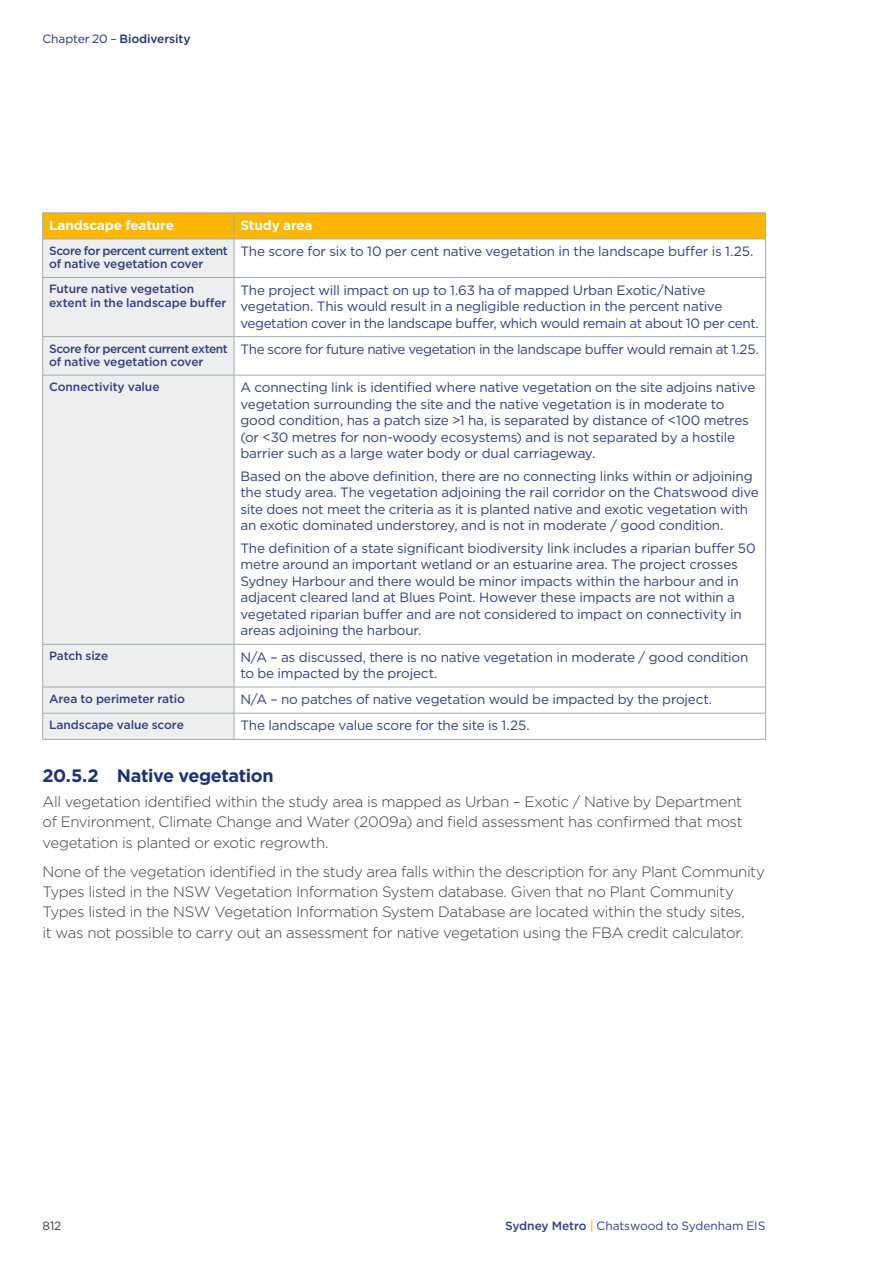
<style>
.page{position:relative;width:893px;height:1263px;background:#fff}
.page>*{position:absolute;margin:0;border:0;box-sizing:border-box;transform-origin:0 0}
.Heading_2{font:700 18px "Gotham";letter-spacing:-.025em;color:#1d3278}
.Text{font:300 15px/20.2px "Gotham";letter-spacing:-.025em;color:#3c3c3b;text-align:justify}
.Table_text{font:13.5px/16.5px "Gotham";letter-spacing:-.015em;color:#323f82}
.Table_text-2{font:13.5px "Gotham";letter-spacing:-.035em;color:#323f82}
.Table_head{font:700 13.5px "Gotham";letter-spacing:-.01em;color:#fff}
.Table_subhead{font:500 12px/13.5px "Gotham";letter-spacing:-.015em;color:#323f82}
.Table_subhead-2{font:500 12px/13.5px "Gotham";letter-spacing:-.035em;color:#323f82}
.t1{font:12px "Gotham";letter-spacing:-.005em;color:#323f82}
.t2{font:500 12px "Gotham";letter-spacing:-.01em;color:#1d3278}
.t3{font:12px "Gotham";color:#3c3c3b}
.s1{font-weight:400}
.s2{font-weight:500}
.s3{font-weight:500;color:#fcbd20}
</style>
<div class="page">
<div style="left:43px;top:240px;width:191px;height:499px;background:#edeeef"></div>
<svg style="left:235px;top:337px;width:530px;height:402px"></svg>
<hr style="left:43px;top:277px;width:191px;height:1px;background:#a1acaf">
<hr style="left:234px;top:277px;width:532px;height:1px;background:#a1acaf">
<hr style="left:43px;top:336px;width:191px;height:1px;background:#a1acaf">
<hr style="left:234px;top:336px;width:532px;height:1px;background:#a1acaf">
<hr style="left:43px;top:687px;width:191px;height:1px;background:#a1acaf">
<hr style="left:234px;top:687px;width:532px;height:1px;background:#a1acaf">
<hr style="left:43px;top:713px;width:191px;height:1px;background:#a1acaf">
<hr style="left:234px;top:713px;width:532px;height:1px;background:#a1acaf">
<hr style="left:765px;top:239px;width:1px;height:38px;background:#a1acaf">
<hr style="left:765px;top:278px;width:1px;height:58px;background:#a1acaf">
<hr style="left:765px;top:337px;width:1px;height:38px;background:#a1acaf">
<hr style="left:765px;top:644px;width:1px;height:43px;background:#a1acaf">
<svg style="left:765px;top:687px;width:1px;height:52px"></svg>
<hr style="left:234px;top:739px;width:532px;height:1px;background:#a1acaf">
<hr style="left:42px;top:239px;width:1px;height:38px;background:#a1acaf">
<hr style="left:234px;top:239px;width:1px;height:38px;background:#a1acaf">
<hr style="left:42px;top:278px;width:1px;height:58px;background:#a1acaf">
<hr style="left:234px;top:278px;width:1px;height:58px;background:#a1acaf">
<hr style="left:42px;top:337px;width:1px;height:38px;background:#a1acaf">
<hr style="left:234px;top:337px;width:1px;height:38px;background:#a1acaf">
<hr style="left:42px;top:644px;width:1px;height:43px;background:#a1acaf">
<hr style="left:234px;top:644px;width:1px;height:43px;background:#a1acaf">
<svg style="left:42px;top:687px;width:1px;height:52px"></svg>
<svg style="left:234px;top:687px;width:1px;height:52px"></svg>
<hr style="left:43px;top:739px;width:191px;height:1px;background:#a1acaf">
<svg style="left:42px;top:213px;width:724px;height:26px;background:#f6b507"></svg>
<hr style="left:43px;top:239px;width:191px;height:1px;background:#a1acaf">
<hr style="left:234px;top:239px;width:532px;height:1px;background:#a1acaf">
<hr style="left:43px;top:375px;width:191px;height:1px;background:#a1acaf">
<hr style="left:42px;top:375px;width:1px;height:269px;background:#a1acaf">
<hr style="left:43px;top:644px;width:191px;height:1px;background:#a1acaf">
<hr style="left:234px;top:375px;width:532px;height:1px;background:#a1acaf">
<hr style="left:234px;top:375px;width:1px;height:269px;background:#a1acaf">
<hr style="left:765px;top:375px;width:1px;height:269px;background:#a1acaf">
<hr style="left:234px;top:644px;width:532px;height:1px;background:#a1acaf">
<p class="t2" style="left:43px;top:31px;width:150px"><span class="s1">Chapter 20 –</span> Biodiversity</p>
<p class="Table_head" style="left:49px;top:216px;width:126px">Landscape feature</p>
<p class="Table_head" style="left:240px;top:216px;width:74px">Study area</p>
<p class="Table_subhead-2" style="left:49px;top:244px;width:180px">Score for percent current extent of native vegetation cover</p>
<p class="Table_text" style="left:240px;top:243px;width:514px">The score for six to 10 per cent native vegetation in the landscape buffer is 1.25.</p>
<p class="Table_subhead" style="left:49px;top:282px;width:179px">Future native vegetation extent in the landscape buffer</p>
<p class="Table_text" style="left:240px;top:281px;width:520px">The project will impact on up to 1.63 ha of mapped Urban Exotic/Native vegetation. This would result in a negligible reduction in the percent native vegetation cover in the landscape buffer, which would remain at about 10 per cent.</p>
<p class="Table_subhead-2" style="left:49px;top:341px;width:180px">Score for percent current extent of native vegetation cover</p>
<p class="Table_text-2" style="left:240px;top:340px;width:520px">The score for future native vegetation in the landscape buffer would remain at 1.25.</p>
<p class="Table_subhead" style="left:49px;top:380px;width:112px">Connectivity value</p>
<p class="Table_text" style="left:240px;top:379px;width:516px">A connecting link is identified where native vegetation on the site adjoins native vegetation surrounding the site and the native vegetation is in moderate to good condition, has a patch size &gt;1 ha, is separated by distance of &lt;100 metres (or &lt;30 metres for non-woody ecosystems) and is not separated by a hostile barrier such as a large water body or dual carriageway.</p>
<p class="Table_text" style="left:240px;top:467px;width:520px">Based on the above definition, there are no connecting links within or adjoining the study area. The vegetation adjoining the rail corridor on the Chatswood dive site does not meet the criteria as it is planted native and exotic vegetation with an exotic dominated understorey, and is not in moderate / good condition.</p>
<p class="Table_text" style="left:240px;top:539px;width:517px">The definition of a state significant biodiversity link includes a riparian buffer 50 metre around an important wetland or an estuarine area. The project crosses Sydney Harbour and there would be minor impacts within the harbour and in adjacent cleared land at Blues Point. However these impacts are not within a vegetated riparian buffer and are not considered to impact on connectivity in areas adjoining the harbour.</p>
<p class="Table_subhead" style="left:49px;top:649px;width:61px">Patch size</p>
<p class="Table_text" style="left:240px;top:648px;width:509px">N/A – as discussed, there is no native vegetation in moderate / good condition to be impacted by the project.</p>
<p class="Table_subhead" style="left:49px;top:692px;width:137px">Area to perimeter ratio</p>
<p class="Table_text" style="left:240px;top:691px;width:473px">N/A – no patches of native vegetation would be impacted by the project.</p>
<p class="Table_subhead" style="left:49px;top:718px;width:136px">Landscape value score</p>
<p class="Table_text" style="left:240px;top:717px;width:291px">The landscape value score for the site is 1.25.</p>
<h3 class="Heading_2" style="left:43px;top:764px;width:233px">20.5.2 Native vegetation</h3>
<p class="Text" style="left:43px;top:791px;width:702px">All vegetation identified within the study area is mapped as Urban – Exotic / Native by Department of Environment, Climate Change and Water (2009a) and field assessment has confirmed that most vegetation is planted or exotic regrowth.</p>
<p class="Text" style="left:43px;top:861px;width:724px;text-align:left">None of the vegetation identified in the study area falls within the description for any Plant Community Types listed in the NSW Vegetation Information System database. Given that no Plant Community Types listed in the NSW Vegetation Information System Database are located within the study sites,<br>it was not possible to carry out an assessment for native vegetation using the FBA credit calculator.</p>
<p class="t3" style="left:43px;top:1218px;width:20px">812</p>
<p class="t1" style="left:505px;top:1218px;width:262px"><span class="s2">Sydney Metro</span> <span class="s3">|</span> Chatswood to Sydenham EIS</p>
</div>
